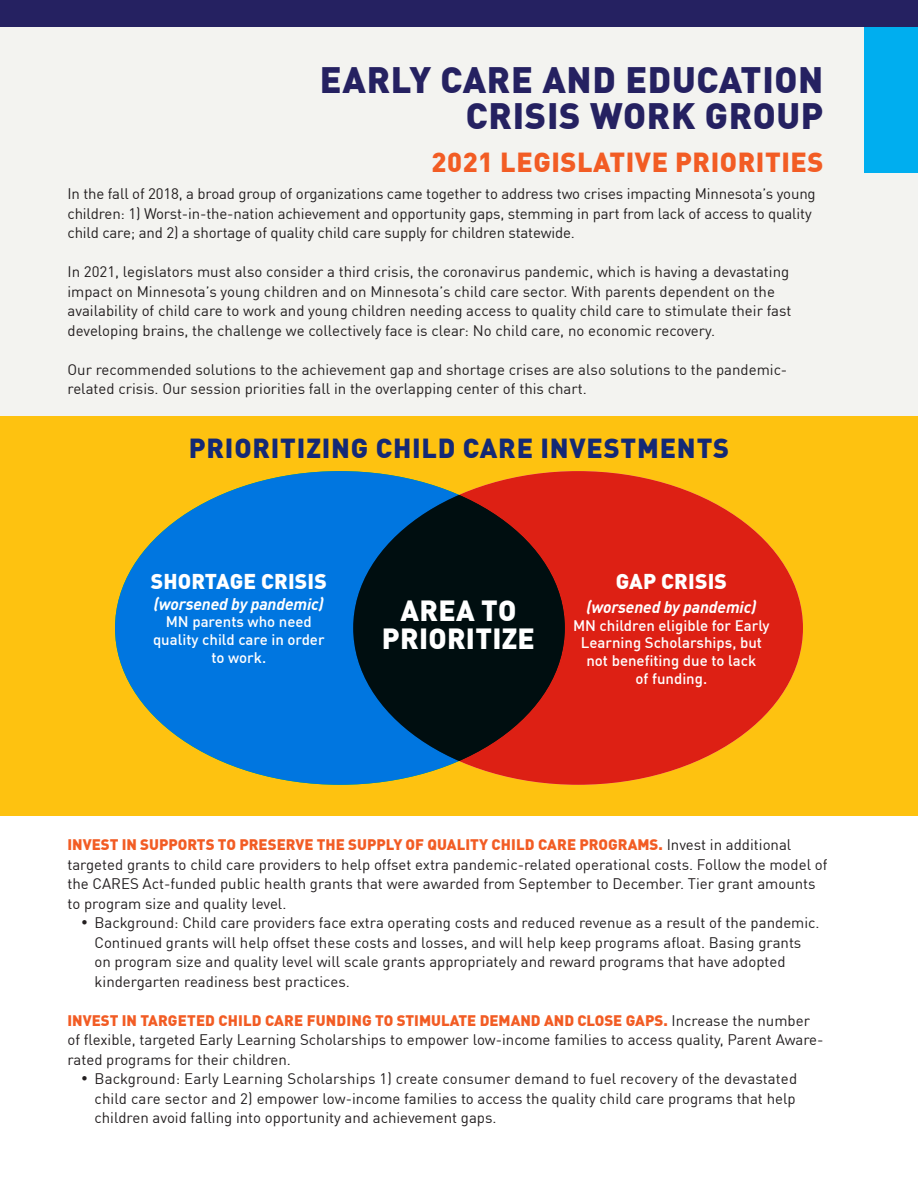
<style>
.page{position:relative;width:918px;height:1188px;background:#fff}
.page>*{position:absolute;margin:0;border:0;box-sizing:border-box;transform-origin:0 0}
.t1{font:900 36px "DINOT";letter-spacing:.02em;color:#252161}
.t2{font:900 28.5px "DINOT";letter-spacing:.01em;color:#fff}
.t3{font:900 27px "DINOT";letter-spacing:.03em;color:#142975}
.t4{font:900 27px "DINOT";letter-spacing:.02em;color:#f25c24}
.t5{font:900 21px "DINOT";letter-spacing:.01em;color:#fff}
.t6{font:italic 700 16.5px "DINOT";letter-spacing:-.01em;color:#fff}
.t7{font:15px/19.5px "DINOT";color:#231f20}
.t8{font:500 15px/17.7px "DINOT";color:#fff;text-align:center}
.s1{font-weight:900;color:#f25c24}
</style>
<div class="page">
<div style="left:0;top:18px;width:918px;height:414px;background:#f3f3f0"></div>
<div style="left:864px;top:0;width:54px;height:173px;background:#00aeef"></div>
<div style="left:0;top:0;width:918px;height:27px;background:#252161"></div>
<div style="left:0;top:416px;width:918px;height:400px;background:#fec210"></div>
<div style="left:353px;top:471px;width:450px;height:314px;background:#dd2014;border-radius:50%"></div>
<svg style="left:115px;top:471px;width:450px;height:314px;background:#005094"></svg>
<p class="t1" style="left:320px;top:52px;width:505px">EARLY CARE AND EDUCATION</p>
<p class="t1" style="left:466px;top:88px;width:359px">CRISIS WORK GROUP</p>
<p class="t4" style="left:432px;top:141px;width:393px">2021 LEGISLATIVE PRIORITIES</p>
<p class="t7" style="left:68px;top:183px;width:750px">In the fall of 2018, a broad group of organizations came together to address two crises impacting Minnesota’s young children: 1) Worst-in-the-nation achievement and opportunity gaps, stemming in part from lack of access to quality child care; and 2) a shortage of quality child care supply for children statewide.</p>
<p class="t7" style="left:68px;top:261px;width:725px">In 2021, legislators must also consider a third crisis, the coronavirus pandemic, which is having a devastating impact on Minnesota’s young children and on Minnesota’s child care sector. With parents dependent on the availability of child care to work and young children needing access to quality child care to stimulate their fast developing brains, the challenge we collectively face is clear: No child care, no economic recovery.</p>
<p class="t7" style="left:68px;top:358px;width:721px">Our recommended solutions to the achievement gap and shortage crises are also solutions to the pandemic&shy;related crisis. Our session priorities fall in the overlapping center of this chart.</p>
<p class="t3" style="left:189px;top:427px;width:542px">PRIORITIZING CHILD CARE INVESTMENTS</p>
<p class="t5" style="left:151px;top:565px;width:178px">SHORTAGE CRISIS</p>
<p class="t6" style="left:154px;top:591px;width:171px">(worsened by pandemic)</p>
<p class="t8" style="left:153px;top:612px;width:173px">MN parents who need quality child care in order to work.</p>
<p class="t2" style="left:401px;top:588px;width:117px">AREA TO</p>
<p class="t2" style="left:382px;top:615px;width:154px">PRIORITIZE</p>
<p class="t5" style="left:616px;top:565px;width:113px">GAP CRISIS</p>
<p class="t6" style="left:586px;top:594px;width:171px">(worsened by pandemic)</p>
<p class="t8" style="left:573px;top:615px;width:198px">MN children eligible for Early<br>Learning Scholarships, but not benefiting due to lack</p>
<p class="t8" style="left:636px;top:668px;width:73px">of funding.</p>
<p class="t7" style="left:68px;top:834px;width:762px"><span class="s1">INVEST IN SUPPORTS TO PRESERVE THE SUPPLY OF QUALITY CHILD CARE PROGRAMS.</span> Invest in additional targeted grants to child care providers to help offset extra pandemic-related operational costs. Follow the model of the CARES Act-funded public health grants that were awarded from September to December. Tier grant amounts to program size and quality level.</p>
<p class="t7" style="left:94px;top:912px;width:727px;text-indent:-14px">• Background: Child care providers face extra operating costs and reduced revenue as a result of the pandemic.<br>Continued grants will help offset these costs and losses, and will help keep programs afloat. Basing grants on program size and quality level will scale grants appropriately and reward programs that have adopted kindergarten readiness best practices.</p>
<p class="t7" style="left:68px;top:1009px;width:758px"><span class="s1">INVEST IN TARGETED CHILD CARE FUNDING TO STIMULATE DEMAND AND CLOSE GAPS.</span> Increase the number of flexible, targeted Early Learning Scholarships to empower low-income families to access quality, Parent Aware&shy;rated programs for their children.</p>
<p class="t7" style="left:94px;top:1068px;width:704px;text-align:justify;text-indent:-14px">• Background: Early Learning Scholarships 1) create consumer demand to fuel recovery of the devastated child care sector and 2) empower low-income families to access the quality child care programs that help children avoid falling into opportunity and achievement gaps.</p>
</div>
